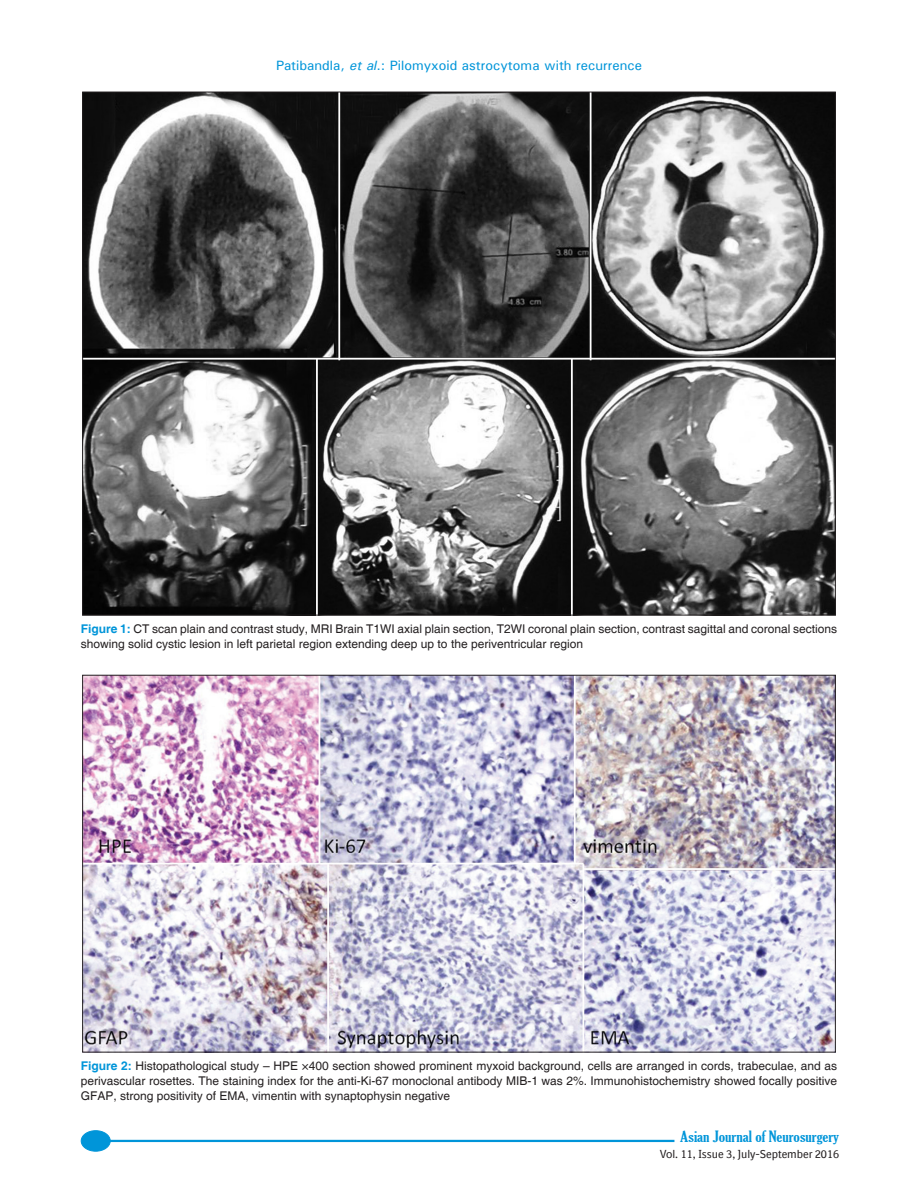
<style>
.page{position:relative;width:918px;height:1188px;background:#fff}
.page>*{position:absolute;margin:0;border:0;box-sizing:border-box;transform-origin:0 0}
.RF_RECTO{font:extra-condensed 15px "Gloucester";color:#0095d9;scale:1.25 1}
.t1{font:500 13.5px "Univers";color:#0095d9}
.FGC{font:12px/15px "Helvetica";color:#231f20}
.RF_RECTO_1{font:11.25px "BI Sans";letter-spacing:-.005em;color:#231f20}
.s1{font-style:italic}
.s2{font-weight:700;color:#0095d9}
</style>
<div class="page">
<hr style="left:106px;top:1140px;width:568px;height:2px;background:#0095d9">
<div style="left:81px;top:1131px;width:29px;height:20px;background:#0095d9;border-radius:50%"></div>
<div style="left:81px;top:1130px;width:30px;height:22px;border:1px solid #0095d9;border-radius:50%"></div>
<img style="left:84px;top:94px;width:750px;height:519px">
<img style="left:84px;top:677px;width:750px;height:373px">
<p class="t1" style="left:276px;top:57px;width:367px">Patibandla, <span class="s1">etal</span>.: Pilomyxoid astrocytoma with recurrence</p>
<p class="FGC" style="left:81px;top:622px;width:758px"><span class="s2">Figure 1:</span> CT scan plain and contrast study, MRI Brain T1WI axial plain section, T2WI coronal plain section, contrast sagittal and coronal sections showing solid cystic lesion in left parietal region extending deep up to the periventricular region</p>
<p class="FGC" style="left:81px;top:1059px;width:758px;text-align:justify"><span class="s2">Figure 2:</span> Histopathological study – HPE ×400 section showed prominent myxoid background, cells are arranged in cords, trabeculae, and as perivascular rosettes. The staining index for the anti‑Ki‑67 monoclonal antibody MIB‑1 was 2%. Immunohistochemistry showed focally positive GFAP, strong positivity of EMA, vimentin with synaptophysin negative</p>
<p class="RF_RECTO" style="left:680px;top:1128px;width:129px">Asian Journal of Neurosurgery</p>
<p class="RF_RECTO_1" style="left:660px;top:1148px;width:181px">Vol. 11, Issue 3, July‑September 2016</p>
</div>
